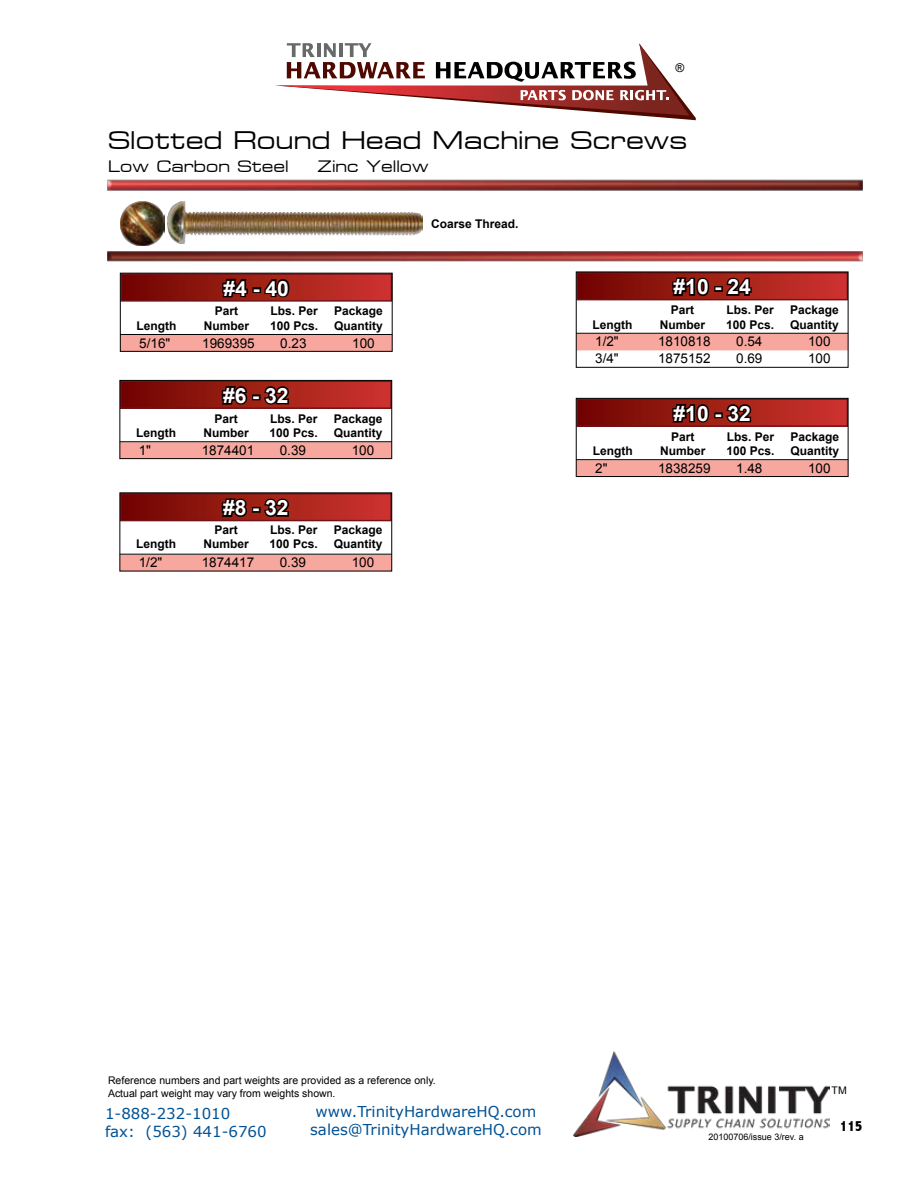
<style>
.page{position:relative;width:918px;height:1188px;background:#fff}
.page>*{position:absolute;margin:0;border:0;box-sizing:border-box;transform-origin:0 0}
.t1{font:30px "Metrostyle Extended";color:#000}
.t2{font:700 21px "Arial";color:#fff}
.t3{font:19.5px "Metrostyle Extended";color:#000}
.t4{font:15px/18px "Verdana";color:#005295}
.t5{font:800 condensed 15px "Abadi";color:#000}
.t6{font:13.5px "Arial";color:#000}
.t7{font:700 12px "Arial";color:#000}
.t8{font:12px "Arial";color:#000}
.t9{font:10.5px/12.6px "Arial";color:#000}
.t10{font:9px "Arial";color:#000}
</style>
<div class="page">
<svg style="left:275px;top:43px;width:421px;height:77px"></svg>
<svg style="left:122px;top:495px;width:268px;height:24px;background:#9e1d17"></svg>
<div style="left:120px;top:493px;width:272px;height:28px;border:1px solid #6e1319"></div>
<img style="left:107px;top:251px;width:756px;height:11px">
<img style="left:107px;top:179px;width:756px;height:12px">
<div style="left:120px;top:335px;width:272px;height:17px;background:#f8a79e"></div>
<hr style="left:120px;top:334px;width:272px;height:1px;background:#000">
<svg style="left:123px;top:275px;width:267px;height:25px;background:#9e1d17"></svg>
<div style="left:121px;top:273px;width:271px;height:29px;border:1px solid #6e1319"></div>
<svg style="left:221px;top:275px;width:28px;height:24px"></svg>
<div style="left:252px;top:287px;width:9px;height:6px;border:3px solid #0d0000"></div>
<svg style="left:263px;top:275px;width:29px;height:24px"></svg>
<div style="left:120px;top:442px;width:272px;height:17px;background:#f8a79e;border:2px solid #f8a79e"></div>
<hr style="left:120px;top:441px;width:272px;height:1px;background:#000">
<div style="left:121px;top:381px;width:270px;height:27px;background:linear-gradient(to right,#700600,#ce362e)"></div>
<div style="left:120px;top:381px;width:272px;height:28px;border:1px solid #6e1319"></div>
<svg style="left:220px;top:384px;width:30px;height:23px"></svg>
<div style="left:252px;top:394px;width:9px;height:6px;border:3px solid #0d0000"></div>
<svg style="left:262px;top:384px;width:29px;height:22px"></svg>
<div style="left:120px;top:555px;width:272px;height:16px;background:#f8a79e"></div>
<hr style="left:120px;top:554px;width:272px;height:1px;background:#000">
<svg style="left:220px;top:496px;width:29px;height:23px"></svg>
<div style="left:252px;top:507px;width:9px;height:6px;border:3px solid #0d0000"></div>
<svg style="left:262px;top:496px;width:29px;height:23px"></svg>
<div style="left:576px;top:334px;width:272px;height:16px;background:#f8a79e"></div>
<hr style="left:576px;top:333px;width:272px;height:1px;background:#000">
<div style="left:577px;top:273px;width:270px;height:27px;background:linear-gradient(to right,#700600,#ce362e)"></div>
<div style="left:576px;top:272px;width:272px;height:28px;border:1px solid #6e1319"></div>
<svg style="left:671px;top:276px;width:40px;height:22px"></svg>
<div style="left:714px;top:286px;width:9px;height:6px;border:3px solid #0d0000"></div>
<svg style="left:724px;top:274px;width:29px;height:23px"></svg>
<div style="left:576px;top:460px;width:272px;height:17px;background:#f8a79e;border:2px solid #f8a79e"></div>
<hr style="left:576px;top:459px;width:272px;height:1px;background:#000">
<div style="left:577px;top:399px;width:270px;height:27px;background:linear-gradient(to right,#700600,#ce362e)"></div>
<div style="left:576px;top:398px;width:272px;height:29px;border:1px solid #6e1319"></div>
<svg style="left:671px;top:402px;width:40px;height:23px"></svg>
<div style="left:714px;top:412px;width:9px;height:6px;border:3px solid #0d0000"></div>
<svg style="left:725px;top:402px;width:28px;height:22px"></svg>
<img style="left:120px;top:201px;width:45px;height:45px">
<img style="left:167px;top:202px;width:256px;height:41px">
<div style="left:576px;top:398px;width:272px;height:79px;border:1px solid #000"></div>
<div style="left:576px;top:272px;width:272px;height:96px;border:1px solid #000"></div>
<div style="left:120px;top:380px;width:272px;height:79px;border:1px solid #000"></div>
<div style="left:120px;top:273px;width:272px;height:79px;border:1px solid #000"></div>
<img style="left:574px;top:1051px;width:256px;height:86px">
<p class="t8" style="left:675px;top:59px;width:10px">®</p>
<h1 class="t1" style="left:108px;top:125px;width:581px">Slotted Round Head Machine Screws</h1>
<h3 class="t3" style="left:108px;top:156px;width:182px">Low Carbon Steel</h3>
<h3 class="t3" style="left:318px;top:156px;width:113px">Zinc Yellow</h3>
<h2 class="t2" style="left:224px;top:274px;width:67px">#4 - 40</h2>
<p class="t7" style="left:215px;top:303px;width:25px">Part</p>
<p class="t7" style="left:270px;top:303px;width:49px">Lbs. Per</p>
<p class="t7" style="left:334px;top:303px;width:50px">Package</p>
<p class="t7" style="left:137px;top:318px;width:41px">Length</p>
<p class="t7" style="left:204px;top:318px;width:47px">Number</p>
<p class="t7" style="left:270px;top:318px;width:50px">100 Pcs.</p>
<p class="t7" style="left:334px;top:318px;width:50px">Quantity</p>
<p class="t6" style="left:139px;top:334px;width:33px">5/16"</p>
<p class="t6" style="left:202px;top:334px;width:54px">1969395</p>
<p class="t6" style="left:280px;top:334px;width:28px">0.23</p>
<p class="t6" style="left:352px;top:334px;width:24px">100</p>
<h2 class="t2" style="left:223px;top:381px;width:67px">#6 - 32</h2>
<p class="t7" style="left:215px;top:410px;width:25px">Part</p>
<p class="t7" style="left:270px;top:410px;width:49px">Lbs. Per</p>
<p class="t7" style="left:334px;top:410px;width:50px">Package</p>
<p class="t7" style="left:136px;top:425px;width:41px">Length</p>
<p class="t7" style="left:204px;top:425px;width:47px">Number</p>
<p class="t7" style="left:270px;top:425px;width:50px">100 Pcs.</p>
<p class="t7" style="left:334px;top:425px;width:50px">Quantity</p>
<p class="t6" style="left:139px;top:441px;width:14px">1"</p>
<p class="t6" style="left:202px;top:441px;width:54px">1874401</p>
<p class="t6" style="left:280px;top:441px;width:28px">0.39</p>
<p class="t6" style="left:352px;top:441px;width:24px">100</p>
<h2 class="t2" style="left:223px;top:494px;width:67px">#8 - 32</h2>
<p class="t7" style="left:215px;top:522px;width:25px">Part</p>
<p class="t7" style="left:270px;top:522px;width:49px">Lbs. Per</p>
<p class="t7" style="left:334px;top:522px;width:50px">Package</p>
<p class="t7" style="left:136px;top:536px;width:41px">Length</p>
<p class="t7" style="left:204px;top:536px;width:47px">Number</p>
<p class="t7" style="left:270px;top:536px;width:50px">100 Pcs.</p>
<p class="t7" style="left:334px;top:536px;width:50px">Quantity</p>
<p class="t6" style="left:139px;top:554px;width:25px">1/2"</p>
<p class="t6" style="left:202px;top:554px;width:54px">1874417</p>
<p class="t6" style="left:280px;top:554px;width:28px">0.39</p>
<p class="t6" style="left:352px;top:554px;width:24px">100</p>
<p class="t7" style="left:431px;top:216px;width:89px">Coarse Thread.</p>
<h2 class="t2" style="left:674px;top:273px;width:79px">#10 - 24</h2>
<p class="t7" style="left:671px;top:302px;width:25px">Part</p>
<p class="t7" style="left:726px;top:302px;width:49px">Lbs. Per</p>
<p class="t7" style="left:790px;top:302px;width:50px">Package</p>
<p class="t7" style="left:593px;top:316px;width:41px">Length</p>
<p class="t7" style="left:660px;top:316px;width:47px">Number</p>
<p class="t7" style="left:726px;top:316px;width:50px">100 Pcs.</p>
<p class="t7" style="left:790px;top:316px;width:50px">Quantity</p>
<p class="t6" style="left:595px;top:333px;width:25px">1/2"</p>
<p class="t6" style="left:658px;top:333px;width:54px">1810818</p>
<p class="t6" style="left:736px;top:333px;width:28px">0.54</p>
<p class="t6" style="left:808px;top:333px;width:24px">100</p>
<p class="t6" style="left:595px;top:349px;width:25px">3/4"</p>
<p class="t6" style="left:658px;top:349px;width:54px">1875152</p>
<p class="t6" style="left:736px;top:349px;width:28px">0.69</p>
<p class="t6" style="left:808px;top:349px;width:24px">100</p>
<h2 class="t2" style="left:674px;top:399px;width:79px">#10 - 32</h2>
<p class="t7" style="left:671px;top:428px;width:25px">Part</p>
<p class="t7" style="left:727px;top:428px;width:49px">Lbs. Per</p>
<p class="t7" style="left:791px;top:428px;width:50px">Package</p>
<p class="t7" style="left:593px;top:443px;width:41px">Length</p>
<p class="t7" style="left:660px;top:443px;width:47px">Number</p>
<p class="t7" style="left:726px;top:443px;width:50px">100 Pcs.</p>
<p class="t7" style="left:791px;top:443px;width:50px">Quantity</p>
<p class="t6" style="left:595px;top:459px;width:14px">2"</p>
<p class="t6" style="left:658px;top:459px;width:54px">1838259</p>
<p class="t6" style="left:736px;top:459px;width:28px">1.48</p>
<p class="t6" style="left:808px;top:459px;width:24px">100</p>
<p class="t9" style="left:108px;top:1074px;width:329px">Reference numbers and part weights are provided as a reference only.<br>Actual part weight may vary from weights shown.</p>
<p class="t4" style="left:105px;top:1104px;width:163px">1-888-232-1010<br>fax: (563) 441-6760</p>
<p class="t4" style="left:310px;top:1102px;width:233px;text-align:center">www.TrinityHardwareHQ.com sales@TrinityHardwareHQ.com</p>
<p class="t10" style="left:708px;top:1131px;width:97px">20100706/issue 3/rev. a</p>
<p class="t9" style="left:832px;top:1084px;width:17px">TM</p>
<p class="t5" style="left:840px;top:1117px;width:24px">115</p>
</div>
